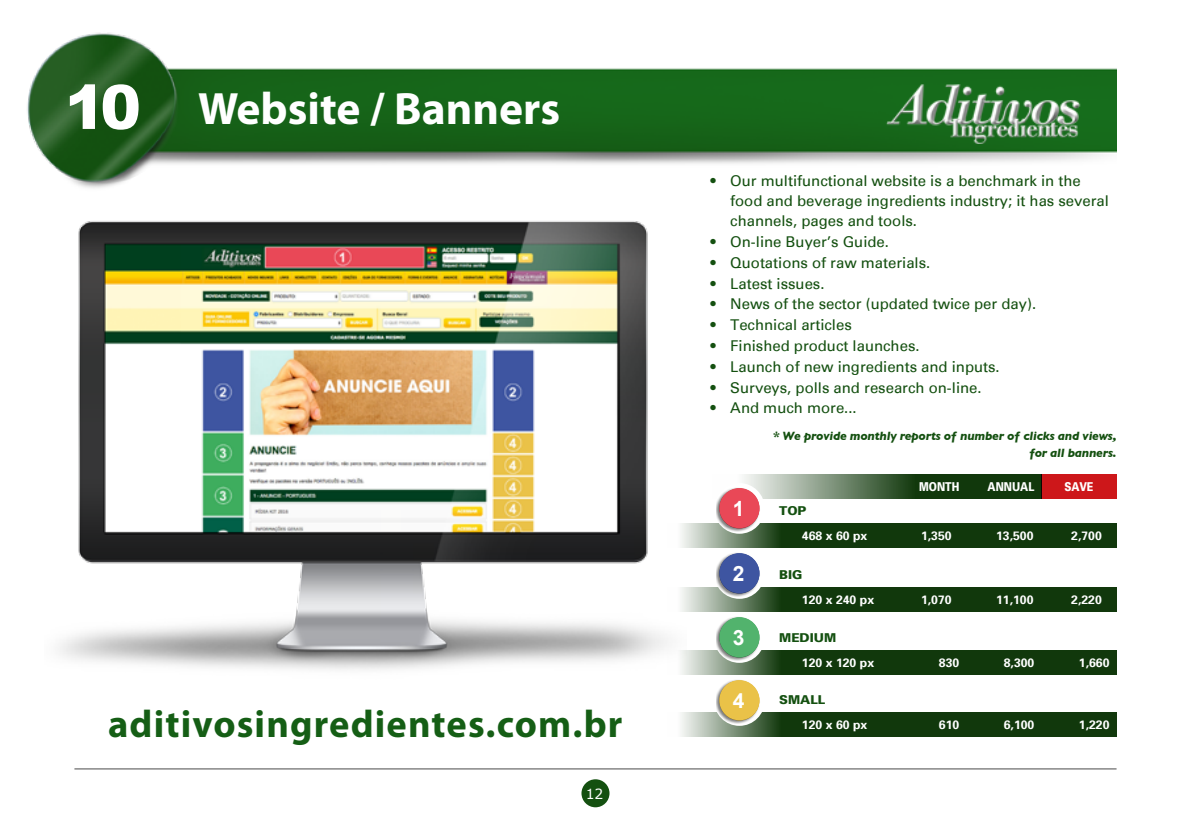
<style>
.page{position:relative;width:1191px;height:819px;background:#fff}
.page>*{position:absolute;margin:0;border:0;box-sizing:border-box;transform-origin:0 0}
.t1{font:900 61.25px "Arial";color:#fff}
.t2{font:700 45.5px "Myriad Pro";color:#fff}
.t3{font:700 38.5px "Myriad Pro";letter-spacing:.03em;color:#155e15}
.t4{font:700 21px "Arial";color:#fff}
.t5{font:14.88px/19.8px "Univers";color:#145010}
.t6{font:14px "MS Reference Sans Serif";color:#fff}
.tabela{font:700 12.25px "Univers 65";color:#fff}
.t7{font:italic 700 12.25px/16.6px "Gill Sans";letter-spacing:-.02em;color:#145010;text-align:right}
.tabela-2{font:900 12.25px "Univers 75";color:#145010}
.tabela-3{font:900 12.25px "Univers 75";color:#fff;scale:.8 1}
</style>
<div class="page">
<div style="left:1041px;top:473px;width:75px;height:25px;background:#cd171a"></div>
<img style="left:210px;top:68px;width:906px;height:96px">
<img style="left:27px;top:32px;width:183px;height:142px">
<img style="left:58px;top:174px;width:610px;height:496px">
<hr style="left:74px;top:768px;width:1042px;height:1px;background:#4a4a49">
<svg style="left:667px;top:523px;width:449px;height:25px;background:#2f512b"></svg>
<svg style="left:744px;top:474px;width:297px;height:24px;background:#4e6b4a"></svg>
<div style="left:714px;top:483px;width:50px;height:50px;border:5px solid #fff;border-radius:50%"></div>
<div style="left:715px;top:487px;width:45px;height:45px;background:#000;opacity:.5"></div>
<div style="left:719px;top:488px;width:40px;height:40px;background:#e94857;border-radius:50%"></div>
<svg style="left:667px;top:587px;width:449px;height:25px;background:#2f512a"></svg>
<div style="left:714px;top:548px;width:50px;height:50px;border:5px solid #fff;border-radius:50%"></div>
<div style="left:715px;top:552px;width:45px;height:45px;background:#000;opacity:.5"></div>
<div style="left:719px;top:553px;width:40px;height:40px;background:#3e55a1;border-radius:50%"></div>
<svg style="left:667px;top:650px;width:449px;height:25px;background:#2e512a"></svg>
<div style="left:714px;top:612px;width:50px;height:50px;border:5px solid #fff;border-radius:50%"></div>
<div style="left:715px;top:616px;width:45px;height:45px;background:#000;opacity:.5"></div>
<div style="left:719px;top:617px;width:40px;height:40px;background:#52b36d;border-radius:50%"></div>
<svg style="left:681px;top:712px;width:435px;height:25px;background:#274a23"></svg>
<div style="left:714px;top:675px;width:50px;height:50px;border:5px solid #fff;border-radius:50%"></div>
<div style="left:715px;top:679px;width:45px;height:45px;background:#000;opacity:.5"></div>
<div style="left:719px;top:680px;width:40px;height:40px;background:#eac248;border-radius:50%"></div>
<img style="left:882px;top:76px;width:206px;height:67px">
<div style="left:581px;top:779px;width:28px;height:28px;background:#145010;border-radius:50%"></div>
<p class="t1" style="left:65px;top:63px;width:78px">10</p>
<p class="t2" style="left:198px;top:79px;width:363px">Website / Banners</p>
<p class="t3" style="left:108px;top:699px;width:516px">aditivosingredientes.com.br</p>
<p class="t6" style="left:585px;top:784px;width:19px">12</p>
<p class="t5" style="left:730px;top:171px;width:380px;text-indent:-20px">• Our multifunctional website is a benchmark in the food and beverage ingredients industry; it has several channels, pages and tools.</p>
<p class="t5" style="left:710px;top:232px;width:180px">• On-line Buyer’s Guide.</p>
<p class="t5" style="left:710px;top:253px;width:221px">• Quotations of raw materials.</p>
<p class="t5" style="left:710px;top:274px;width:116px">• Latest issues.</p>
<p class="t5" style="left:710px;top:294px;width:327px">• News of the sector (updated twice per day).</p>
<p class="t5" style="left:710px;top:315px;width:143px">• Technical articles</p>
<p class="t5" style="left:710px;top:336px;width:211px">• Finished product launches.</p>
<p class="t5" style="left:710px;top:357px;width:291px">• Launch of new ingredients and inputs.</p>
<p class="t5" style="left:710px;top:377px;width:273px">• Surveys, polls and research on-line.</p>
<p class="t5" style="left:710px;top:398px;width:148px">• And much more...</p>
<p class="t7" style="left:772px;top:427px;width:345px">* We provide monthly reports of number of clicks and views, for all banners.</p>
<p class="tabela-3" style="left:919px;top:478px;width:52px">MONTH</p>
<p class="tabela-3" style="left:987px;top:478px;width:60px">ANNUAL</p>
<p class="tabela-3" style="left:1064px;top:478px;width:38px">SAVE</p>
<p class="t4" style="left:732px;top:494px;width:13px">1</p>
<p class="tabela-2" style="left:779px;top:503px;width:29px">TOP</p>
<p class="tabela" style="left:802px;top:528px;width:67px">468 x 60 px</p>
<p class="tabela" style="left:921px;top:528px;width:32px">1,350</p>
<p class="tabela" style="left:996px;top:528px;width:39px">13,500</p>
<p class="tabela" style="left:1071px;top:528px;width:32px">2,700</p>
<p class="t4" style="left:732px;top:559px;width:13px">2</p>
<p class="tabela-2" style="left:779px;top:567px;width:25px">BIG</p>
<p class="tabela" style="left:802px;top:592px;width:74px">120 x 240 px</p>
<p class="tabela" style="left:921px;top:592px;width:32px">1,070</p>
<p class="tabela" style="left:996px;top:592px;width:39px">11,100</p>
<p class="tabela" style="left:1071px;top:592px;width:32px">2,220</p>
<p class="t4" style="left:732px;top:623px;width:13px">3</p>
<p class="tabela-2" style="left:779px;top:630px;width:59px">MEDIUM</p>
<p class="tabela" style="left:802px;top:655px;width:74px">120 x 120 px</p>
<p class="tabela" style="left:939px;top:655px;width:22px">830</p>
<p class="tabela" style="left:1003px;top:655px;width:32px">8,300</p>
<p class="tabela" style="left:1078px;top:655px;width:32px">1,660</p>
<p class="t4" style="left:732px;top:686px;width:13px">4</p>
<p class="tabela-2" style="left:779px;top:692px;width:48px">SMALL</p>
<p class="tabela" style="left:802px;top:717px;width:67px">120 x 60 px</p>
<p class="tabela" style="left:939px;top:717px;width:22px">610</p>
<p class="tabela" style="left:1003px;top:717px;width:32px">6,100</p>
<p class="tabela" style="left:1078px;top:717px;width:32px">1,220</p>
</div>
